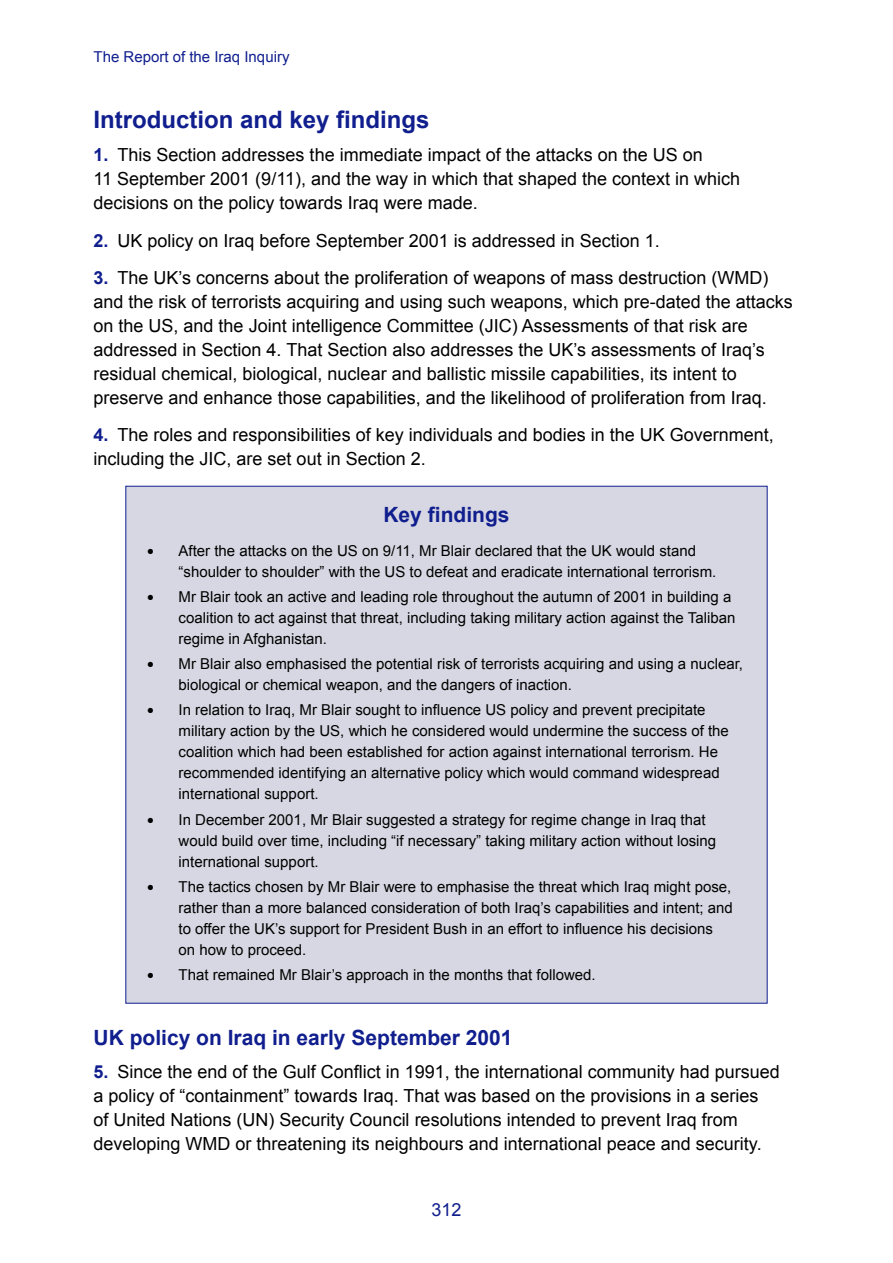
<style>
.page{position:relative;width:893px;height:1263px;background:#fff}
.page>*{position:absolute;margin:0;border:0;box-sizing:border-box;transform-origin:0 0}
.Heading_C{font:700 24px "Arial";color:#101e8e}
.Heading_D{font:700 21px "Arial";color:#101e8e}
.Box_Heading{font:700 21px "Arial";color:#101e8e}
.t1{font:18px/24px "Arial";color:#000}
.t2{font:18px "Arial";color:#101e8e}
.t3{font:15px/21px "Arial";color:#000}
.t4{font:15px "Arial";color:#101e8e}
.s1{font-weight:700;color:#101e8e}
.s2{font-size:21px}
</style>
<div class="page">
<div style="left:125px;top:486px;width:642px;height:517px;background:#d7d7e3"></div>
<p class="t4" style="left:94px;top:47px;width:197px">The Report of the Iraq Inquiry</p>
<p class="Heading_C" style="left:94px;top:106px;width:338px">Introduction and key findings</p>
<p class="t1" style="left:94px;top:142px;width:648px"><span class="s1">1.</span> This Section addresses the immediate impact of the attacks on the US on<br>11 September 2001 (9/11), and the way in which that shaped the context in which decisions on the policy towards Iraq were made.</p>
<p class="t1" style="left:94px;top:229px;width:568px"><span class="s1">2.</span> UK policy on Iraq before September 2001 is addressed in Section 1.</p>
<p class="t1" style="left:94px;top:266px;width:701px"><span class="s1">3.</span> The UK’s concerns about the proliferation of weapons of mass destruction (WMD) and the risk of terrorists acquiring and using such weapons, which pre-dated the attacks on the US, and the Joint intelligence Committee (JIC) Assessments of that risk are addressed in Section 4. That Section also addresses the UK’s assessments of Iraq’s residual chemical, biological, nuclear and ballistic missile capabilities, its intent to preserve and enhance those capabilities, and the likelihood of proliferation from Iraq.</p>
<p class="t1" style="left:94px;top:423px;width:682px"><span class="s1">4.</span> The roles and responsibilities of key individuals and bodies in the UK Government, including the JIC, are set out in Section 2.</p>
<p class="Box_Heading" style="left:383px;top:503px;width:128px">Key findings</p>
<p class="t3" style="left:179px;top:540px;width:539px;text-indent:-32px"><span class="s2">•</span> After the attacks on the US on 9/11, Mr Blair declared that the UK would stand “shoulder to shoulder” with the US to defeat and eradicate international terrorism.</p>
<p class="t3" style="left:179px;top:586px;width:558px;text-indent:-32px"><span class="s2">•</span> Mr Blair took an active and leading role throughout the autumn of 2001 in building a coalition to act against that threat, including taking military action against the Taliban regime in Afghanistan.</p>
<p class="t3" style="left:179px;top:653px;width:566px;text-indent:-32px"><span class="s2">•</span> Mr Blair also emphasised the potential risk of terrorists acquiring and using a nuclear, biological or chemical weapon, and the dangers of inaction.</p>
<p class="t3" style="left:179px;top:700px;width:552px;text-indent:-32px"><span class="s2">•</span> In relation to Iraq, Mr Blair sought to influence US policy and prevent precipitate military action by the US, which he considered would undermine the success of the coalition which had been established for action against international terrorism. He recommended identifying an alternative policy which would command widespread international support.</p>
<p class="t3" style="left:179px;top:809px;width:539px;text-indent:-32px"><span class="s2">•</span> In December 2001, Mr Blair suggested a strategy for regime change in Iraq that would build over time, including “if necessary” taking military action without losing international support.</p>
<p class="t3" style="left:179px;top:876px;width:556px;text-indent:-32px"><span class="s2">•</span> The tactics chosen by Mr Blair were to emphasise the threat which Iraq might pose, rather than a more balanced consideration of both Iraq’s capabilities and intent; and to offer the UK’s support for President Bush in an effort to influence his decisions on how to proceed.</p>
<p class="t3" style="left:147px;top:964px;width:451px"><span class="s2">•</span> That remained Mr Blair’s approach in the months that followed.</p>
<p class="Heading_D" style="left:94px;top:1026px;width:420px">UK policy on Iraq in early September 2001</p>
<p class="t1" style="left:94px;top:1060px;width:688px"><span class="s1">5.</span> Since the end of the Gulf Conflict in 1991, the international community had pursued a policy of “containment” towards Iraq. That was based on the provisions in a series<br>of United Nations (UN) Security Council resolutions intended to prevent Iraq from developing WMD or threatening its neighbours and international peace and security.</p>
<p class="t2" style="left:431px;top:1197px;width:32px">312</p>
</div>
